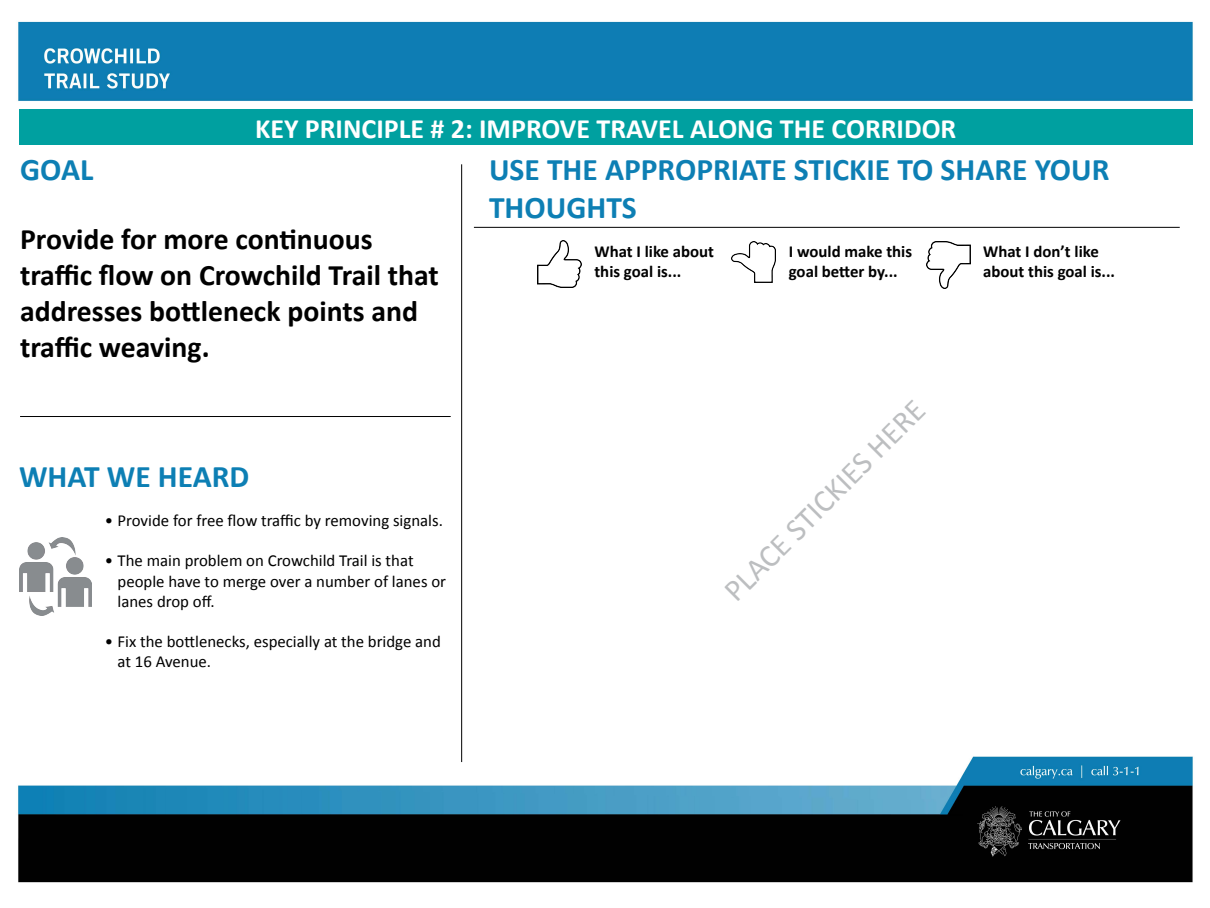
<style>
.page{position:relative;width:1210px;height:908px;background:#fff}
.page>*{position:absolute;margin:0;border:0;box-sizing:border-box;transform-origin:0 0}
.t1{font:700 31.5px/37.8px "Calibri";color:#0d7fb4}
.t2{font:31.5px "Calibri";color:#bcbec0}
.t3{font:700 29.75px/35.7px "Calibri";color:#000}
.t4{font:700 28px "Calibri";color:#fff}
.t5{font:16.8px/20.2px "Calibri";color:#000}
.t6{font:700 16.8px/20.2px "Calibri";color:#000}
</style>
<div class="page">
<img style="left:18px;top:21px;width:1175px;height:862px">
<div style="left:19px;top:110px;width:1173px;height:35px;background:#00a0a0"></div>
<img style="left:19px;top:537px;width:72px;height:78px">
<hr style="left:20px;top:416px;width:431px;height:1px;background:#000">
<img style="left:537px;top:240px;width:44px;height:47px">
<img style="left:732px;top:241px;width:43px;height:41px">
<img style="left:926px;top:241px;width:44px;height:47px">
<hr style="left:461px;top:164px;width:1px;height:597px;background:#000">
<hr style="left:474px;top:227px;width:705px;height:1px;background:#000">
<h1 class="t1" style="left:20px;top:150px;width:75px">GOAL</h1>
<h3 class="t4" style="left:255px;top:111px;width:703px">KEY PRINCIPLE # 2: IMPROVE TRAVEL ALONG THE CORRIDOR</h3>
<h1 class="t1" style="left:489px;top:150px;width:622px">USE THE APPROPRIATE STICKIE TO SHARE YOUR<br>THOUGHTS</h1>
<h2 class="t3" style="left:20px;top:221px;width:420px">Provide for more continuous traffic flow on Crowchild Trail that addresses bottleneck points and traffic weaving.</h2>
<h1 class="t1" style="left:19px;top:457px;width:232px">WHAT WE HEARD</h1>
<p class="t5" style="left:105px;top:510px;width:339px">• Provide for free flow traffic by removing signals.</p>
<p class="t5" style="left:118px;top:550px;width:330px;text-indent:-13px">• The main problem on Crowchild Trail is that people have to merge over a number of lanes or lanes drop off.</p>
<p class="t5" style="left:118px;top:631px;width:325px;text-indent:-13px">• Fix the bottlenecks, especially at the bridge and at 16 Avenue.</p>
<p class="t6" style="left:594px;top:241px;width:121px">What I like about this goal is...</p>
<p class="t6" style="left:789px;top:241px;width:125px">I would make this goal better by...</p>
<p class="t6" style="left:983px;top:241px;width:133px">What I don’t like about this goal is...</p>
<h1 class="t2" style="left:715px;top:581px;width:271px;rotate:-45deg">PLACE STICKIES HERE</h1>
</div>
